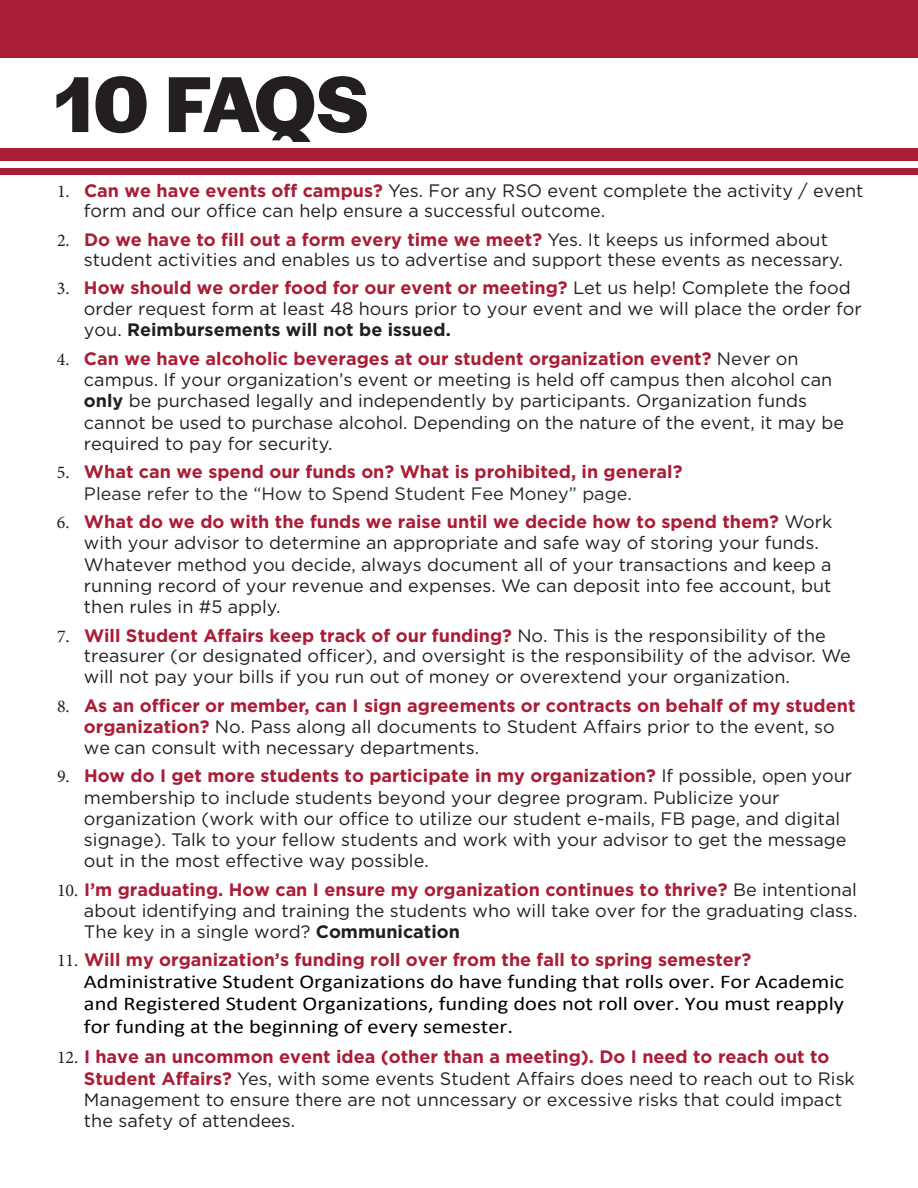
<style>
.page{position:relative;width:918px;height:1188px;background:#fff}
.page>*{position:absolute;margin:0;border:0;box-sizing:border-box;transform-origin:0 0}
.t1{font:700 82.5px "Halyard Display";letter-spacing:-.04em;color:#231f20}
.t2{font:19.5px/22.6px "Calibri";color:#000;text-align:justify;scale:1.15 1}
.t3{font:18px/21.3px "Gotham";color:#231f20}
.t4{font:700 18px/21.6px "Gotham";color:#a91d37}
.s1{font-family:"Minion Pro"}
.s2{font-weight:700;color:#a91d37}
.s3{font-weight:700}
.s4{font-family:"Minion Pro";font-weight:400;color:#231f20}
.s5{font-weight:400;color:#272830}
</style>
<div class="page">
<div style="left:0;top:0;width:918px;height:58px;background:#a91d37"></div>
<div style="left:0;top:148px;width:918px;height:13px;background:#a91d37"></div>
<div style="left:0;top:169px;width:918px;height:6px;background:#a91d37"></div>
<p class="t1" style="left:54px;top:45px;width:316px">10 FAQS</p>
<p class="t3" style="left:84px;top:180px;width:781px;line-height:20.2px;text-indent:-27px"><span class="s1">1.</span> <span class="s2">Can we have events off campus?</span> Yes. For any RSO event complete the activity / event form and our office can help ensure a successful outcome.</p>
<p class="t3" style="left:84px;top:229px;width:760px;line-height:20.2px;text-indent:-27px"><span class="s1">2.</span> <span class="s2">Do we have to fill out a form every time we meet?</span> Yes. It keeps us informed about student activities and enables us to advertise and support these events as necessary.</p>
<p class="t3" style="left:84px;top:277px;width:779px;text-indent:-27px"><span class="s1">3.</span> <span class="s2">How should we order food for our event or meeting?</span> Let us help! Complete the food order request form at least 48 hours prior to your event and we will place the order for you. <span class="s3">Reimbursements will not be issued.</span></p>
<p class="t3" style="left:84px;top:347px;width:761px;text-indent:-27px"><span class="s1">4.</span> <span class="s2">Can we have alcoholic beverages at our student organization event?</span> Never on campus. If your organization’s event or meeting is held off campus then alcohol can <span class="s3">only</span> be purchased legally and independently by participants. Organization funds cannot be used to purchase alcohol. Depending on the nature of the event, it may be required to pay for security.</p>
<p class="t4" style="left:84px;top:461px;width:600px;text-indent:-27px"><span class="s4">5.</span> What can we spend our funds on? What is prohibited, in general?<br><span class="s5">Please refer to the “How to Spend Student Fee Money” page.</span></p>
<p class="t3" style="left:84px;top:511px;width:750px;text-indent:-27px"><span class="s1">6.</span> <span class="s2">What do we do with the funds we raise until we decide how to spend them?</span> Work with your advisor to determine an appropriate and safe way of storing your funds.<br>Whatever method you decide, always document all of your transactions and keep a running record of your revenue and expenses. We can deposit into fee account, but then rules in #5 apply.</p>
<p class="t3" style="left:84px;top:624px;width:768px;line-height:20.9px;text-indent:-27px"><span class="s1">7.</span> <span class="s2">Will Student Affairs keep track of our funding?</span> No. This is the responsibility of the treasurer (or designated officer), and oversight is the responsibility of the advisor. We will not pay your bills if you run out of money or overextend your organization.</p>
<p class="t3" style="left:84px;top:694px;width:773px;text-indent:-27px"><span class="s1">8.</span> <span class="s2">As an officer or member, can I sign agreements or contracts on behalf of my student organization?</span> No. Pass along all documents to Student Affairs prior to the event, so we can consult with necessary departments.</p>
<p class="t3" style="left:84px;top:765px;width:770px;text-indent:-27px"><span class="s1">9.</span> <span class="s2">How do I get more students to participate in my organization?</span> If possible, open your membership to include students beyond your degree program. Publicize your organization (work with our office to utilize our student e-mails, FB page, and digital signage). Talk to your fellow students and work with your advisor to get the message out in the most effective way possible.</p>
<p class="t3" style="left:84px;top:878px;width:775px;text-align:justify;text-indent:-27px"><span class="s1">10.</span> <span class="s2">I’m graduating. How can I ensure my organization continues to thrive?</span> Be intentional about identifying and training the students who will take over for the graduating class.<br>The key in a single word? <span class="s3">Communication</span></p>
<p class="t4" style="left:57px;top:949px;width:696px"><span class="s4">11.</span> Will my organization’s funding roll over from the fall to spring semester?</p>
<p class="t2" style="left:84px;top:969px;width:662px">Administrative Student Organizations do have funding that rolls over. For Academic and Registered Student Organizations, funding does not roll over. You must reapply for funding at the beginning of every semester.</p>
<p class="t3" style="left:84px;top:1045px;width:772px;text-indent:-27px"><span class="s1">12.</span> <span class="s2">I have an uncommon event idea (other than a meeting). Do I need to reach out to Student Affairs?</span> Yes, with some events Student Affairs does need to reach out to Risk Management to ensure there are not unncessary or excessive risks that could impact the safety of attendees.</p>
</div>
